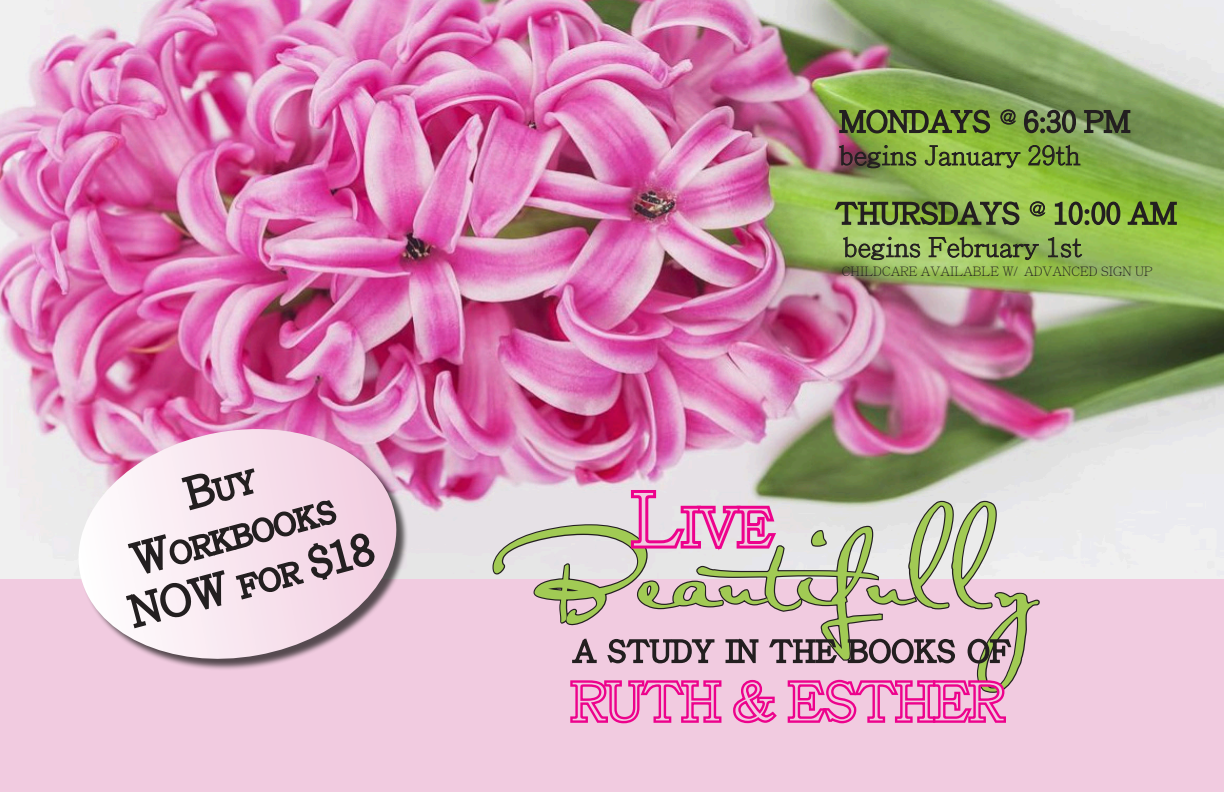
<style>
.page{position:relative;width:1224px;height:792px;background:#fff}
.page>*{position:absolute;margin:0;border:0;box-sizing:border-box;transform-origin:0 0}
.t1{font:98.4px "Satisfaction";color:#a1ca54}
.t2{font:300 51.6px "Adobe Ming Std";color:#f1cbe0}
.t3{font:300 50.4px "Adobe Ming Std";color:#f1cbe0}
.t4{font:300 26.4px "Adobe Ming Std";letter-spacing:.02em;color:#231f20}
.t5{font:300 12.8px "Adobe Ming Std";color:#231f20}
.s1{font-size:72px}
</style>
<div class="page">
<div style="left:0;top:579px;width:1224px;height:213px;background:#f1cbe0"></div>
<img style="left:0;top:0;width:1224px;height:579px">
<svg style="left:838px;top:101px;width:153px;height:35px;background:#6b8735"></svg>
<svg style="left:1000px;top:110px;width:16px;height:15px"></svg>
<svg style="left:1023px;top:109px;width:54px;height:25px"></svg>
<svg style="left:1083px;top:101px;width:48px;height:34px;background:#5b6c44"></svg>
<svg style="left:839px;top:145px;width:77px;height:23px;background:#69693e"></svg>
<svg style="left:925px;top:145px;width:96px;height:23px;background:#7e9e40"></svg>
<svg style="left:1028px;top:145px;width:52px;height:21px"></svg>
<svg style="left:833px;top:198px;width:188px;height:29px;background:#6d8540"></svg>
<svg style="left:1030px;top:201px;width:15px;height:16px"></svg>
<svg style="left:1054px;top:200px;width:67px;height:26px;background:#6e883b"></svg>
<svg style="left:1127px;top:193px;width:51px;height:34px;background:#69892f"></svg>
<svg style="left:843px;top:237px;width:77px;height:23px;background:#879f5d"></svg>
<svg style="left:929px;top:237px;width:110px;height:23px;background:#809b4e"></svg>
<svg style="left:1048px;top:237px;width:34px;height:21px"></svg>
<svg style="left:491px;top:487px;width:550px;height:237px"></svg>
<svg style="left:69px;top:429px;width:337px;height:211px"></svg>
<svg style="left:124px;top:466px;width:250px;height:204px"></svg>
<p class="t4" style="left:840px;top:141px;width:242px">begins January 29th</p>
<p class="t4" style="left:844px;top:233px;width:240px">begins February 1st</p>
<p class="t5" style="left:842px;top:264px;width:312px">CHILDCARE AVAILABLE W/ ADVANCED SIGN UP</p>
<p class="t3" style="left:632px;top:499px;width:142px"><span class="s1">L</span>IVE</p>
<p class="t1" style="left:520px;top:513px;width:515px">Beautifully</p>
<p class="t2" style="left:571px;top:673px;width:74px">RUTH</p>
<p class="t2" style="left:733px;top:673px;width:93px">&amp; ESTHE</p>
<p class="t2" style="left:969px;top:673px;width:36px">R</p>
</div>
